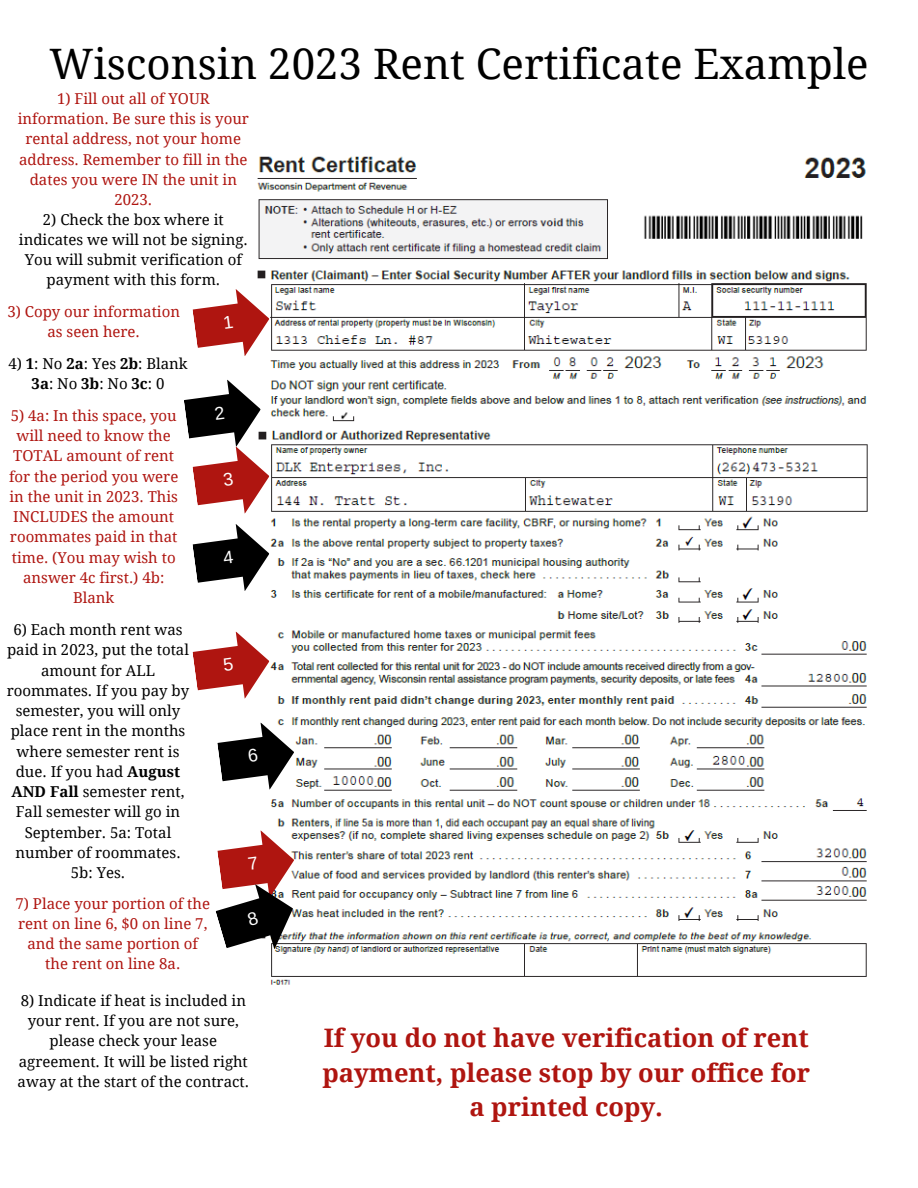
<style>
.page{position:relative;width:918px;height:1188px;background:#fff}
.page>*{position:absolute;margin:0;border:0;box-sizing:border-box;transform-origin:0 0}
.t1{font:42px "Droid Serif";color:#000}
.t2{font:700 25.5px/34.8px "Droid Serif";color:#af1510;text-align:center}
.t3{font:15px/20.2px "Droid Serif";color:#000;text-align:center}
.t4{font:15px/20.2px "Droid Serif";color:#af1510;text-align:center}
.s1{font-weight:700}
</style>
<div class="page">
<img style="left:257px;top:156px;width:611px;height:829px">
<svg style="left:192px;top:289px;width:77px;height:67px"></svg>
<svg style="left:184px;top:379px;width:85px;height:135px"></svg>
<svg style="left:192px;top:524px;width:77px;height:67px"></svg>
<svg style="left:192px;top:631px;width:77px;height:68px"></svg>
<svg style="left:217px;top:722px;width:77px;height:68px"></svg>
<svg style="left:216px;top:830px;width:78px;height:119px"></svg>
<p class="t1" style="left:49px;top:40px;width:821px">Wisconsin 2023 Rent Certificate Example</p>
<p class="t4" style="left:18px;top:88px;width:233px">1) Fill out all of YOUR information. Be sure this is your rental address, not your home address. Remember to fill in the dates you were IN the unit in<br>2023.</p>
<p class="t3" style="left:19px;top:209px;width:230px">2) Check the box where it indicates we will not be signing.<br>You will submit verification of payment with this form.</p>
<p class="t4" style="left:7px;top:302px;width:174px">3) Copy our information as seen here.</p>
<p class="t3" style="left:8px;top:353px;width:181px">4) <span class="s1">1</span>: No <span class="s1">2a</span>: Yes <span class="s1">2b</span>: Blank<br><span class="s1">3a</span>: No <span class="s1">3b</span>: No <span class="s1">3c</span>: 0</p>
<p class="t4" style="left:9px;top:406px;width:171px">5) 4a: In this space, you will need to know the<br>TOTAL amount of rent for the period you were in the unit in 2023. This<br>INCLUDES the amount roommates paid in that time. (You may wish to answer 4c first.) 4b:<br>Blank</p>
<p class="t3" style="left:7px;top:620px;width:184px">6) Each month rent was paid in 2023, put the total amount for ALL roommates. If you pay by semester, you will only place rent in the months where semester rent is due. If you had <span class="s1">August<br>AND Fall</span> semester rent,<br>Fall semester will go in<br>September. 5a: Total number of roommates.<br>5b: Yes.</p>
<p class="t4" style="left:16px;top:893px;width:196px">7) Place your portion of the rent on line 6, $0 on line 7, and the same portion of the rent on line 8a.</p>
<p class="t3" style="left:18px;top:991px;width:233px">8) Indicate if heat is included in your rent. If you are not sure, please check your lease agreement. It will be listed right away at the start of the contract.</p>
<h2 class="t2" style="left:322px;top:1021px;width:489px">If you do not have verification of rent payment, please stop by our office for a printed copy.</h2>
</div>
